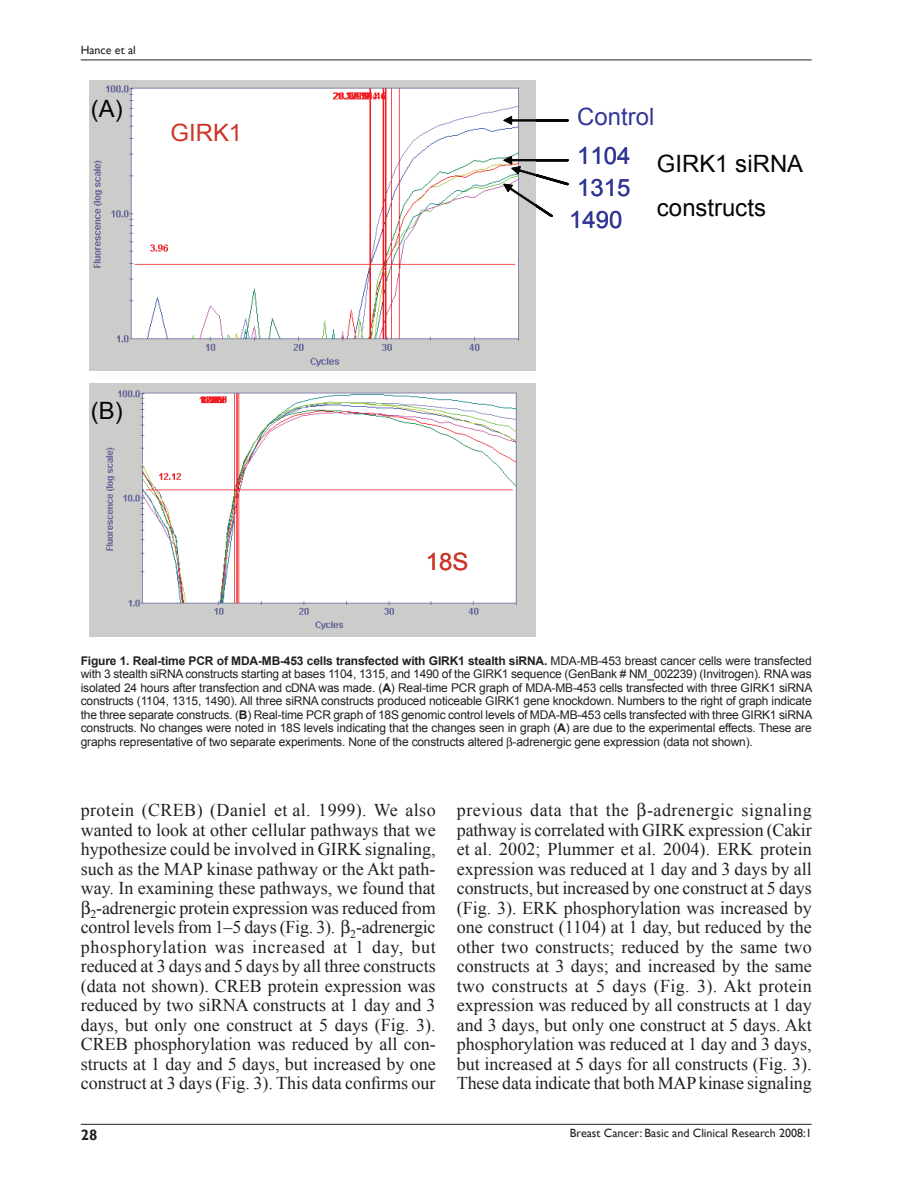
<style>
.page{position:relative;width:918px;height:1188px;background:#fff}
.page>*{position:absolute;margin:0;border:0;box-sizing:border-box;transform-origin:0 0}
.t1{font:23.85px/43.3px "Arial";color:#050504}
.t2{font:23.85px/31.8px "Arial";letter-spacing:.005em;color:#323795;text-align:center}
.t3{font:23.85px "Arial";color:#cb3627}
.t4{font:18px/19.5px "Times New Roman";color:#231f20;text-align:center}
.t5{font:700 15px "Gill Sans";color:#231f20}
.t6{font:12px/13.5px "Arial";letter-spacing:-.015em;color:#231f20;text-align:justify}
.t7{font:12px "Gill Sans";color:#231f20}
.s1{font-weight:700}
</style>
<div class="page">
<hr style="left:81px;top:1124px;width:731px;height:1px;background:#231f20">
<hr style="left:81px;top:60px;width:731px;height:1px;background:#231f20">
<img style="left:89px;top:383px;width:447px;height:254px">
<img style="left:89px;top:81px;width:447px;height:289px">
<svg style="left:503px;top:116px;width:65px;height:9px"></svg>
<svg style="left:503px;top:156px;width:65px;height:61px"></svg>
<p class="t7" style="left:81px;top:43px;width:57px">Hance et al</p>
<h1 class="t1" style="left:91px;top:87px;width:33px">(A)</h1>
<h1 class="t3" style="left:171px;top:119px;width:73px">GIRK1</h1>
<h1 class="t1" style="left:91px;top:389px;width:33px">(B)</h1>
<h1 class="t2" style="left:577px;top:101px;width:79px">Control</h1>
<h1 class="t2" style="left:569px;top:140px;width:63px">1104<br>1315<br>1490</h1>
<h1 class="t1" style="left:657px;top:142px;width:148px">GIRK1 siRNA constructs</h1>
<h1 class="t3" style="left:426px;top:549px;width:44px">18S</h1>
<p class="t6" style="left:81px;top:654px;width:733px"><span class="s1">Figure 1. Real-time PCR of MDA-MB-453 cells transfected with GIRK1 stealth siRNA.</span> MDA-MB-453 breast cancer cells were transfected with 3 stealth siRNA constructs starting at bases 1104, 1315, and 1490 of the GIRK1 sequence (GenBank # NM_002239) (Invitrogen). RNA was isolated 24 hours after transfection and cDNA was made. (<span class="s1">A</span>) Real-time PCR graph of MDA-MB-453 cells transfected with three GIRK1 siRNA constructs (1104, 1315, 1490). All three siRNA constructs produced noticeable GIRK1 gene knockdown. Numbers to the right of graph indicate the three separate constructs. (<span class="s1">B</span>) Real-time PCR graph of 18S genomic control levels of MDA-MB-453 cells transfected with three GIRK1 siRNA constructs. No changes were noted in 18S levels indicating that the changes seen in graph (<span class="s1">A</span>) are due to the experimental effects. These are graphs representative of two separate experiments. None of the constructs altered -adrenergic gene expression (data not shown).</p>
<p class="t4" style="left:81px;top:800px;width:356px">protein (CREB) (Daniel et al. 1999). We also wanted to look at other cellular pathways that we hypothesize could be involved in GIRK signaling, such as the MAP kinase pathway or the Akt path&shy;way. In examining these pathways, we found that <sub>2</sub>-adrenergic protein expression was reduced from control levels from 1–5 days (Fig. 3). <sub>2</sub>-adrenergic phosphorylation was increased at 1 day, but reduced at 3 days and 5 days by all three constructs (data not shown). CREB protein expression was reduced by two siRNA constructs at 1 day and 3 days, but only one construct at 5 days (Fig. 3).<br>CREB phosphorylation was reduced by all con&shy;structs at 1 day and 5 days, but increased by one construct at 3 days (Fig. 3). This data confirms our</p>
<p class="t4" style="left:457px;top:800px;width:356px;text-align:justify">previous data that the -adrenergic signaling pathway is correlated with GIRK expression (Cakir et al. 2002; Plummer et al. 2004). ERK protein expression was reduced at 1 day and 3 days by all constructs, but increased by one construct at 5 days (Fig. 3). ERK phosphorylation was increased by one construct (1104) at 1 day, but reduced by the other two constructs; reduced by the same two constructs at 3 days; and increased by the same two constructs at 5 days (Fig. 3). Akt protein expression was reduced by all constructs at 1 day and 3 days, but only one construct at 5 days. Akt phosphorylation was reduced at 1 day and 3 days, but increased at 5 days for all constructs (Fig. 3).<br>These data indicate that both MAP kinase signaling</p>
<p class="t5" style="left:81px;top:1126px;width:18px">28</p>
<p class="t7" style="left:570px;top:1126px;width:243px">Breast Cancer: Basic and Clinical Research 2008:1</p>
</div>
